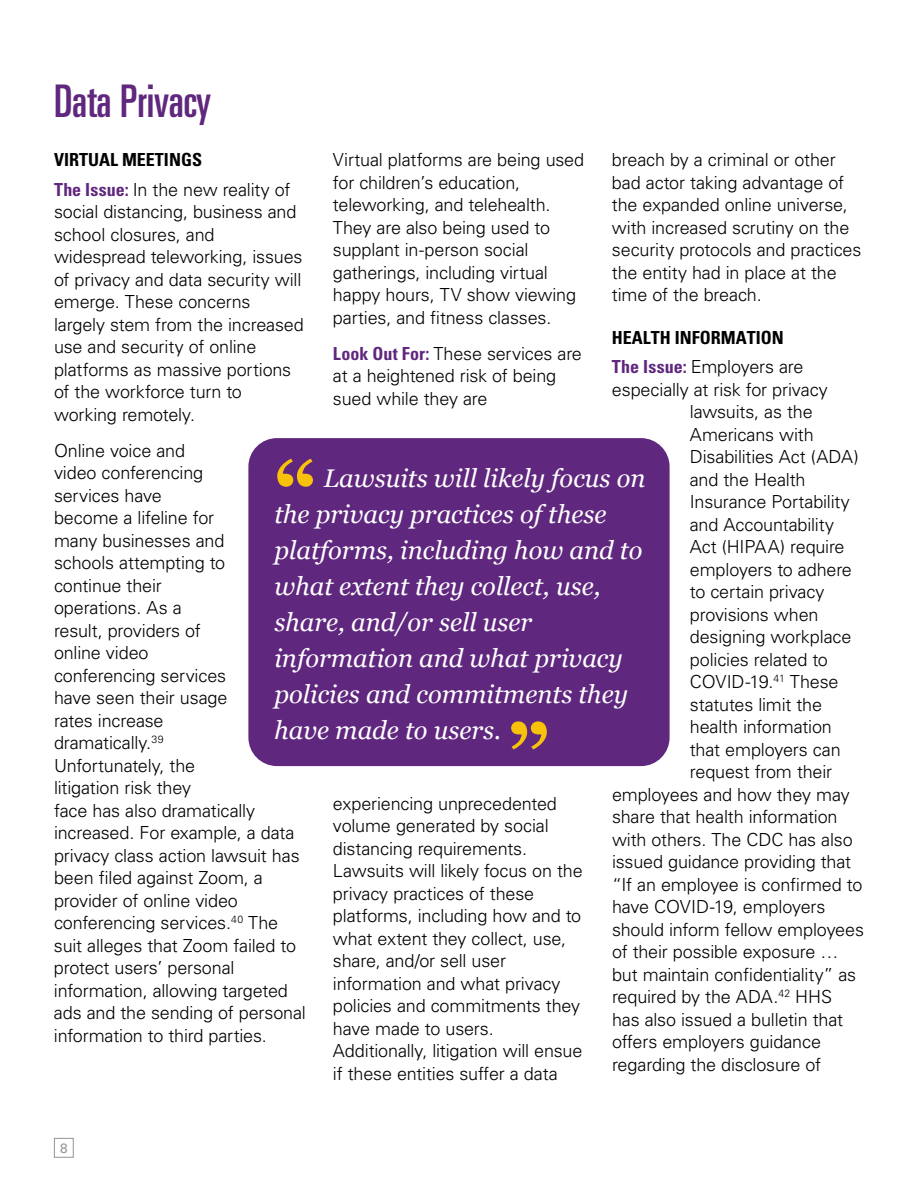
<style>
.page{position:relative;width:918px;height:1188px;background:#fff}
.page>*{position:absolute;margin:0;border:0;box-sizing:border-box;transform-origin:0 0}
.t1{font:700 81.75px "Georgia";color:#f9c20a}
.t2{font:45px "Univers LT Pro Ult Cond";color:#5f277e}
.t3{font:italic 25.5px/36px "Georgia";color:#fff}
.t4{font:300 18px/22.5px "Univers LT Pro 45";letter-spacing:-.01em;color:#000}
.t5{font:700 condensed 18px "Univers LT Pro";color:#000}
.t6{font:13.5px "Univers LT Pro 55 Roman";color:#939598}
.s1{font-family:"Univers LT Std";font-weight:700;font-stretch:condensed;color:#5f277e}
</style>
<div class="page">
<div style="left:54px;top:1138px;width:20px;height:20px;border:1px solid #939598"></div>
<div style="left:248px;top:438px;width:422px;height:328px;background:#5f277e;border-radius:29px"></div>
<h2 class="t2" style="left:54px;top:70px;width:159px">Data Privacy</h2>
<p class="t5" style="left:54px;top:149px;width:150px">VIRTUAL MEETINGS</p>
<p class="t4" style="left:54px;top:177px;width:251px"><span class="s1">The Issue:</span> In the new reality of social distancing, business and school closures, and widespread teleworking, issues of privacy and data security will emerge. These concerns largely stem from the increased use and security of online platforms as massive portions of the workforce turn to working remotely.</p>
<p class="t4" style="left:54px;top:438px;width:253px">Online voice and<br>video conferencing<br>services have<br>become a lifeline for<br>many businesses and<br>schools attempting to<br>continue their<br>operations. As a<br>result, providers of<br>online video<br>conferencing services<br>have seen their usage<br>rates increase<br>dramatically.<sup>39<br></sup>Unfortunately, the<br>litigation risk they<br>face has also dramatically increased. For example, a data privacy class action lawsuit has been filed against Zoom, a provider of online video conferencing services.<sup>40</sup> The suit alleges that Zoom failed to protect users’ personal information, allowing targeted ads and the sending of personal information to third parties.</p>
<p class="t4" style="left:333px;top:148px;width:253px">Virtual platforms are being used for children’s education, teleworking, and telehealth.<br>They are also being used to supplant in-person social gatherings, including virtual happy hours, TV show viewing parties, and fitness classes.</p>
<p class="t4" style="left:333px;top:342px;width:251px"><span class="s1">Look Out For:</span> These services are at a heightened risk of being sued while they are</p>
<p class="t4" style="left:612px;top:148px;width:251px">breach by a criminal or other bad actor taking advantage of the expanded online universe, with increased scrutiny on the security protocols and practices the entity had in place at the time of the breach.</p>
<p class="t5" style="left:612px;top:327px;width:173px">HEALTH INFORMATION</p>
<p class="t4" style="left:612px;top:355px;width:193px"><span class="s1">The Issue:</span> Employers are</p>
<p class="t4" style="left:612px;top:378px;width:217px">especially at risk for privacy</p>
<p class="t4" style="left:690px;top:400px;width:124px">lawsuits, as the</p>
<p class="t4" style="left:690px;top:423px;width:125px">Americans with</p>
<p class="t4" style="left:690px;top:445px;width:170px">Disabilities Act (ADA)</p>
<p class="t4" style="left:690px;top:468px;width:117px">and the Health</p>
<p class="t4" style="left:690px;top:490px;width:162px">Insurance Portability</p>
<p class="t4" style="left:690px;top:513px;width:146px">and Accountability</p>
<p class="t4" style="left:690px;top:535px;width:156px">Act (HIPAA) require</p>
<p class="t4" style="left:690px;top:558px;width:164px">employers to adhere</p>
<p class="t4" style="left:690px;top:580px;width:136px">to certain privacy</p>
<p class="t4" style="left:690px;top:603px;width:130px">provisions when</p>
<p class="t4" style="left:690px;top:625px;width:163px">designing workplace</p>
<p class="t4" style="left:690px;top:648px;width:140px">policies related to</p>
<p class="t4" style="left:690px;top:670px;width:150px">COVID-19.<sup>41</sup> These</p>
<p class="t4" style="left:690px;top:693px;width:134px">statutes limit the</p>
<p class="t4" style="left:690px;top:715px;width:144px">health information</p>
<p class="t4" style="left:690px;top:738px;width:152px">that employers can</p>
<p class="t4" style="left:690px;top:760px;width:144px">request from their</p>
<p class="t4" style="left:612px;top:783px;width:239px">employees and how they may</p>
<p class="t4" style="left:612px;top:805px;width:227px">share that health information</p>
<p class="t4" style="left:612px;top:828px;width:242px">with others. The CDC has also</p>
<p class="t4" style="left:612px;top:850px;width:241px">issued guidance providing that</p>
<p class="t4" style="left:612px;top:873px;width:252px">“If an employee is confirmed to</p>
<p class="t4" style="left:612px;top:895px;width:215px">have COVID-19, employers</p>
<p class="t4" style="left:612px;top:918px;width:254px">should inform fellow employees</p>
<p class="t4" style="left:612px;top:940px;width:228px">of their possible exposure …</p>
<p class="t4" style="left:612px;top:963px;width:246px">but maintain confidentiality” as</p>
<p class="t4" style="left:612px;top:985px;width:222px">required by the ADA.<sup>42</sup> HHS</p>
<p class="t4" style="left:612px;top:1008px;width:233px">has also issued a bulletin that</p>
<p class="t4" style="left:612px;top:1030px;width:211px">offers employers guidance</p>
<p class="t4" style="left:612px;top:1053px;width:211px">regarding the disclosure of</p>
<h1 class="t1" style="left:274px;top:430px;width:44px">“</h1>
<h3 class="t3" style="left:274px;top:459px;width:373px;text-indent:49px">Lawsuits will likely focus on the privacy practices of these platforms, including how and to what extent they collect, use, share, and/or sell user information and what privacy policies and commitments they have made to users.</h3>
<h1 class="t1" style="left:507px;top:693px;width:44px">”</h1>
<p class="t4" style="left:333px;top:792px;width:251px">experiencing unprecedented volume generated by social distancing requirements.<br>Lawsuits will likely focus on the privacy practices of these platforms, including how and to what extent they collect, use, share, and/or sell user information and what privacy policies and commitments they have made to users.<br>Additionally, litigation will ensue if these entities suffer a data</p>
<p class="t6" style="left:60px;top:1138px;width:9px">8</p>
</div>
